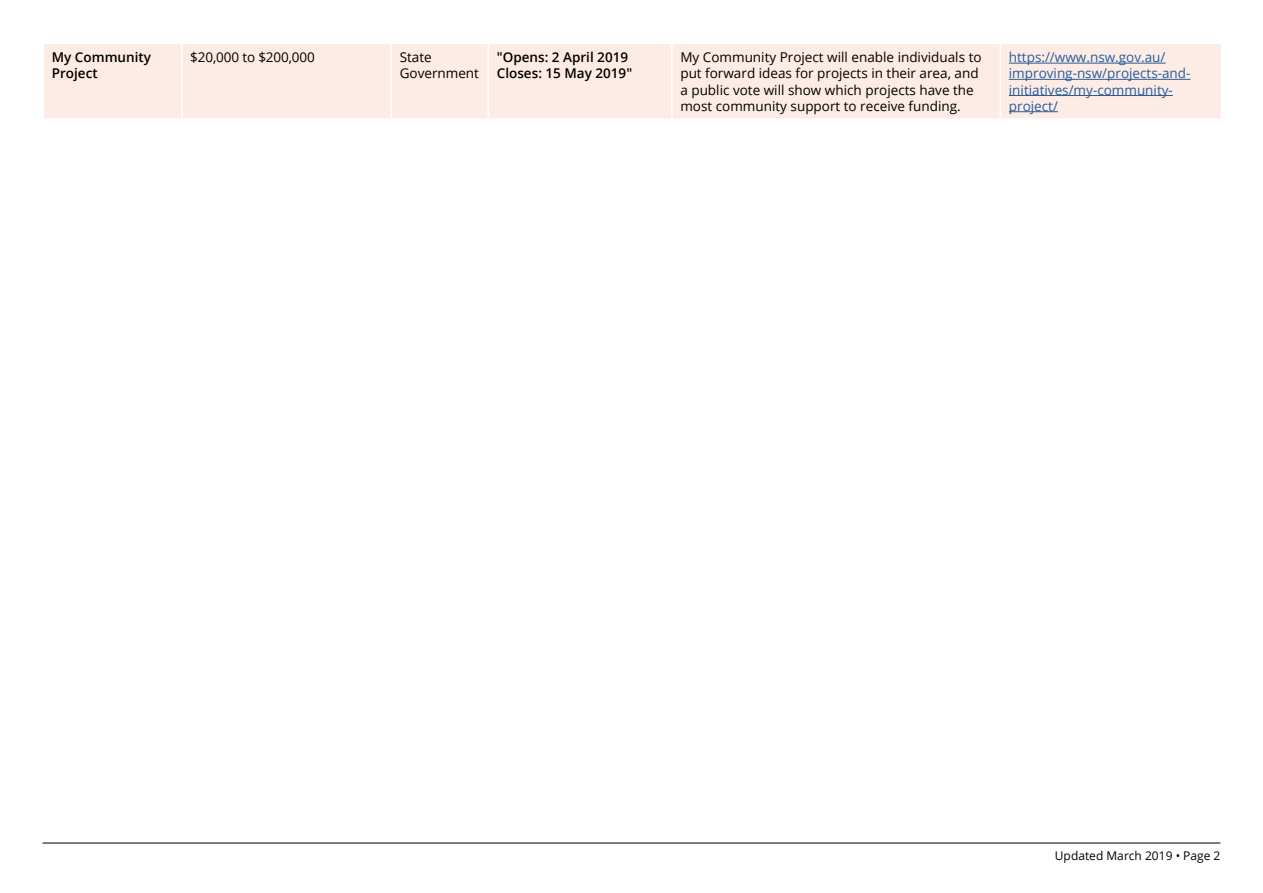
<style>
.page{position:relative;width:1263px;height:893px;background:#fff}
.page>*{position:absolute;margin:0;border:0;box-sizing:border-box;transform-origin:0 0}
.t1{font:13.5px/16.2px "Open Sans";color:#000}
.t2{font:13.5px/16.2px "Open Sans";color:#275b9b}
.t3{font:600 13.5px/16.2px "Open Sans";color:#000}
.t4{font:12px "Open Sans";color:#000}
</style>
<div class="page">
<hr style="left:43px;top:843px;width:1177px;height:1px;background:#000">
<div style="left:44px;top:44px;width:1177px;height:74px;background:#fdece5"></div>
<hr style="left:181px;top:44px;width:2px;height:74px;background:#fff">
<hr style="left:390px;top:44px;width:2px;height:74px;background:#fff">
<hr style="left:488px;top:44px;width:1px;height:74px;background:#fff">
<hr style="left:671px;top:44px;width:2px;height:74px;background:#fff">
<hr style="left:1000px;top:44px;width:1px;height:74px;background:#fff">
<hr style="left:1009px;top:63px;width:156px;height:1px;background:#275b9b">
<hr style="left:1009px;top:79px;width:181px;height:1px;background:#275b9b">
<hr style="left:1009px;top:95px;width:164px;height:1px;background:#275b9b">
<hr style="left:1009px;top:111px;width:49px;height:1px;background:#275b9b">
<p class="t3" style="left:52px;top:49px;width:101px">My Community<br>Project</p>
<p class="t1" style="left:190px;top:49px;width:126px">$20,000 to $200,000</p>
<p class="t1" style="left:400px;top:49px;width:81px">State<br>Government</p>
<p class="t3" style="left:497px;top:49px;width:137px">"Opens: 2 April 2019<br>Closes: 15 May 2019"</p>
<p class="t1" style="left:680px;top:49px;width:303px">My Community Project will enable individuals to put forward ideas for projects in their area, and a public vote will show which projects have the most community support to receive funding.</p>
<p class="t2" style="left:1009px;top:49px;width:183px">https://www.nsw.gov.au/ improving-nsw/projects-and&shy;initiatives/my-community&shy;project/</p>
<p class="t4" style="left:1055px;top:847px;width:167px">Updated March 2019 • Page 2</p>
</div>
